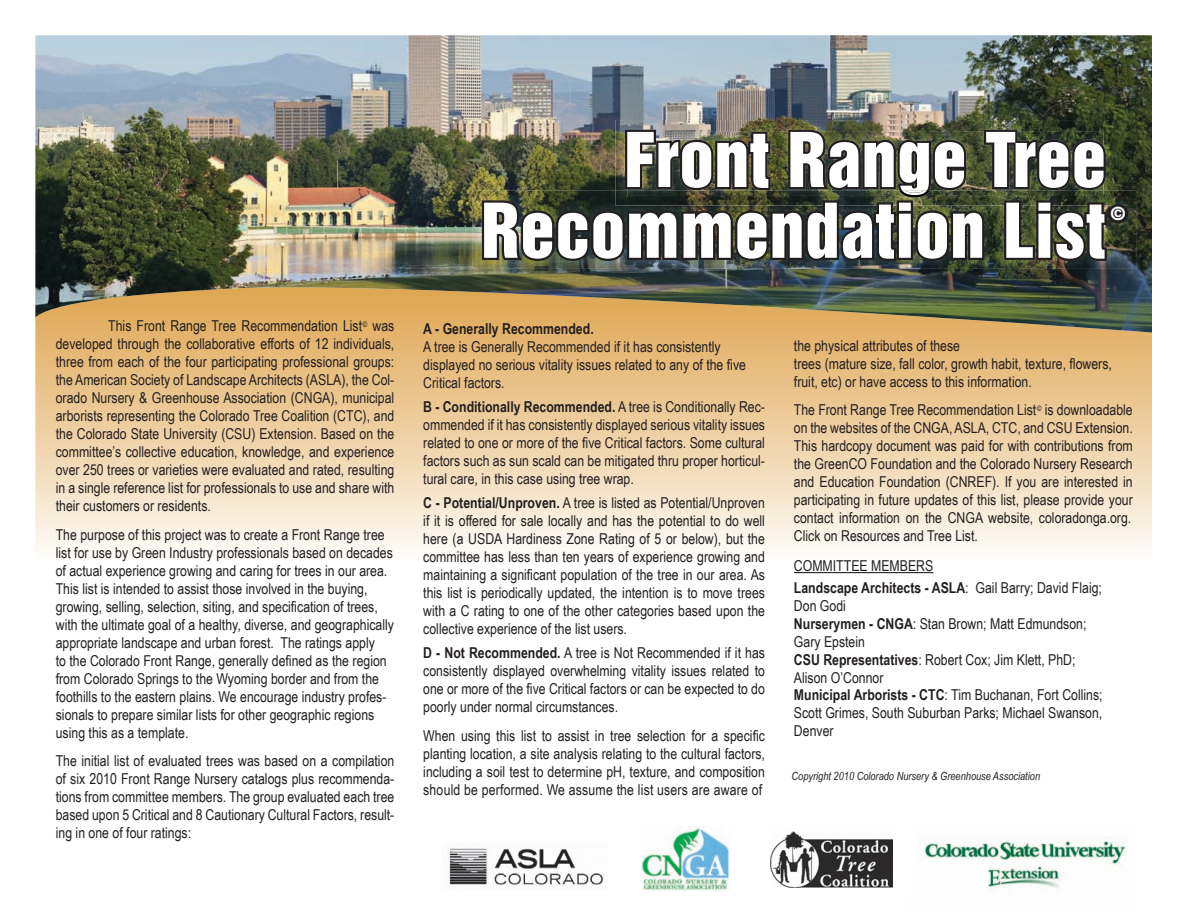
<style>
.page{position:relative;width:1188px;height:918px;background:#fff}
.page>*{position:absolute;margin:0;border:0;box-sizing:border-box;transform-origin:0 0}
.t1{font:69px/70.8px "Helvetica Inserat";letter-spacing:.01em;color:#fff;text-align:right}
.t2{font:16.5px "Helvetica Inserat";color:#fff}
.t3{font:15px/18px "Arial Narrow";color:#231f20;text-align:justify}
.t4{font:700 15px "Arial Narrow";color:#231f20}
.t5{font:italic 11.25px "Arial Narrow";color:#231f20}
.s1{font-weight:700}
</style>
<div class="page">
<svg style="left:35px;top:333px;width:1117px;height:216px;background:#efd4ab"></svg>
<img style="left:35px;top:35px;width:1117px;height:298px">
<hr style="left:794px;top:572px;width:139px;height:1px;background:#231f20">
<img style="left:615px;top:120px;width:499px;height:10px">
<img style="left:472px;top:191px;width:664px;height:78px">
<img style="left:480px;top:130px;width:651px;height:133px">
<img style="left:924px;top:837px;width:202px;height:57px">
<img style="left:449px;top:848px;width:154px;height:37px">
<img style="left:642px;top:827px;width:87px;height:63px">
<img style="left:770px;top:831px;width:123px;height:56px">
<p class="t3" style="left:56px;top:317px;width:340px;text-indent:53px">This Front Range Tree Recommendation List<sup>©</sup> was developed through the collaborative efforts of 12 individuals, three from each of the four participating professional groups: the American Society of Landscape Architects (ASLA), the Col&shy;orado Nursery &amp; Greenhouse Association (CNGA), municipal arborists representing the Colorado Tree Coalition (CTC), and the Colorado State University (CSU) Extension. Based on the committee’s collective education, knowledge, and experience over 250 trees or varieties were evaluated and rated, resulting in a single reference list for professionals to use and share with their customers or residents.</p>
<p class="t3" style="left:56px;top:525px;width:340px;text-align:left">The purpose of this project was to create a Front Range tree list for use by Green Industry professionals based on decades of actual experience growing and caring for trees in our area.<br>This list is intended to assist those involved in the buying, growing, selling, selection, siting, and specification of trees, with the ultimate goal of a healthy, diverse, and geographically appropriate landscape and urban forest. The ratings apply<br>to the Colorado Front Range, generally defined as the region from Colorado Springs to the Wyoming border and from the foothills to the eastern plains. We encourage industry profes&shy;sionals to prepare similar lists for other geographic regions using this as a template.</p>
<p class="t3" style="left:56px;top:752px;width:340px">The initial list of evaluated trees was based on a compilation of six 2010 Front Range Nursery catalogs plus recommenda&shy;tions from committee members. The group evaluated each tree based upon 5 Critical and 8 Cautionary Cultural Factors, result&shy;ing in one of four ratings:</p>
<h1 class="t1" style="left:481px;top:125px;width:626px">Front Range Tree<br>Recommendation List</h1>
<p class="t2" style="left:1111px;top:204px;width:16px">©</p>
<p class="t4" style="left:423px;top:317px;width:172px">A - Generally Recommended.</p>
<p class="t3" style="left:423px;top:337px;width:324px;text-align:left">A tree is Generally Recommended if it has consistently displayed no serious vitality issues related to any of the five<br>Critical factors.</p>
<p class="t3" style="left:423px;top:397px;width:343px"><span class="s1">B - Conditionally Recommended.</span> A tree is Conditionally Rec&shy;ommended if it has consistently displayed serious vitality issues related to one or more of the five Critical factors. Some cultural factors such as sun scald can be mitigated thru proper horticul&shy;tural care, in this case using tree wrap.</p>
<p class="t3" style="left:423px;top:493px;width:343px"><span class="s1">C - Potential/Unproven.</span> A tree is listed as Potential/Unproven if it is offered for sale locally and has the potential to do well here (a USDA Hardiness Zone Rating of 5 or below), but the committee has less than ten years of experience growing and maintaining a significant population of the tree in our area. As this list is periodically updated, the intention is to move trees with a C rating to one of the other categories based upon the collective experience of the list users.</p>
<p class="t3" style="left:423px;top:643px;width:343px"><span class="s1">D - Not Recommended.</span> A tree is Not Recommended if it has consistently displayed overwhelming vitality issues related to one or more of the five Critical factors or can be expected to do poorly under normal circumstances.</p>
<p class="t3" style="left:423px;top:726px;width:343px">When using this list to assist in tree selection for a specific planting location, a site analysis relating to the cultural factors, including a soil test to determine pH, texture, and composition should be performed. We assume the list users are aware of</p>
<p class="t3" style="left:794px;top:336px;width:319px;text-align:left">the physical attributes of these<br>trees (mature size, fall color, growth habit, texture, flowers, fruit, etc) or have access to this information.</p>
<p class="t3" style="left:794px;top:400px;width:340px">The Front Range Tree Recommendation List<sup>©</sup> is downloadable on the websites of the CNGA, ASLA, CTC, and CSU Extension.<br>This hardcopy document was paid for with contributions from the GreenCO Foundation and the Colorado Nursery Research and Education Foundation (CNREF). If you are interested in participating in future updates of this list, please provide your contact information on the CNGA website, coloradonga.org.<br>Click on Resources and Tree List.</p>
<p class="t3" style="left:794px;top:554px;width:310px;line-height:22.4px">COMMITTEE MEMBERS<br><span class="s1">Landscape Architects - ASLA</span>: Gail Barry; David Flaig;</p>
<p class="t3" style="left:794px;top:596px;width:310px;text-align:left">Don Godi<br><span class="s1">Nurserymen - CNGA</span>: Stan Brown; Matt Edmundson;<br>Gary Epstein<br><span class="s1">CSU Representatives</span>: Robert Cox; Jim Klett, PhD;<br>Alison O’Connor<br><span class="s1">Municipal Arborists - CTC</span>: Tim Buchanan, Fort Collins;<br>Scott Grimes, South Suburban Parks; Michael Swanson,<br>Denver</p>
<p class="t5" style="left:792px;top:768px;width:250px">Copyright 2010 Colorado Nursery &amp; Greenhouse Association</p>
</div>
